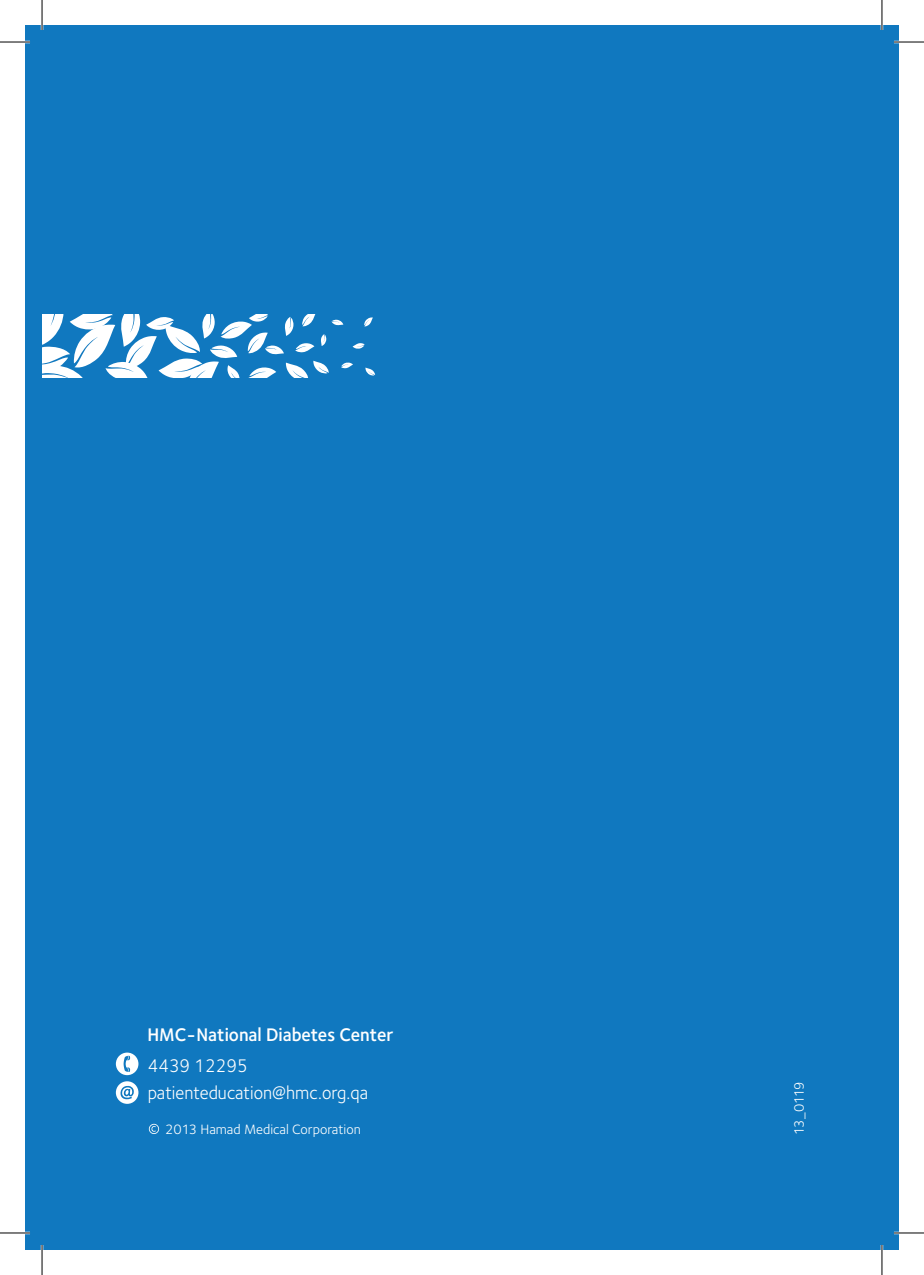
<style>
.page{position:relative;width:924px;height:1275px;background:#fff}
.page>*{position:absolute;margin:0;border:0;box-sizing:border-box;transform-origin:0 0}
.Body_Texts_2{font:18.8px "Foundry Sterling";color:#fff;scale:.95 1}
.Body_Texts_2-2{font:600 18.8px "Foundry Sterling";color:#fff;scale:.95 1}
.Inner_-_Body_Structu{font:14px "Foundry Sterling";color:#fff}
</style>
<div class="page">
<div style="left:26px;top:25px;width:872px;height:1225px;background:#1078bf"></div>
<svg style="left:43px;top:314px;width:332px;height:64px"></svg>
<svg style="left:149px;top:1123px;width:10px;height:11px"></svg>
<div style="left:116px;top:1081px;width:22px;height:22px;background:#fff;border-radius:50%"></div>
<svg style="left:120px;top:1085px;width:14px;height:14px"></svg>
<div style="left:116px;top:1052px;width:22px;height:23px;background:#fff;border-radius:50%"></div>
<svg style="left:123px;top:1055px;width:7px;height:17px"></svg>
<hr style="left:0;top:41px;width:30px;height:2px;background:#fff">
<hr style="left:893px;top:41px;width:30px;height:2px;background:#fff">
<hr style="left:0;top:1231px;width:30px;height:3px;background:#fff">
<hr style="left:893px;top:1231px;width:30px;height:3px;background:#fff">
<hr style="left:41px;top:0;width:2px;height:30px;background:#fff">
<hr style="left:41px;top:1245px;width:2px;height:30px;background:#fff">
<hr style="left:880px;top:0;width:2px;height:30px;background:#fff">
<hr style="left:880px;top:1245px;width:2px;height:30px;background:#fff">
<hr style="left:0;top:42px;width:30px;height:1px;background:#000">
<hr style="left:893px;top:42px;width:30px;height:1px;background:#000">
<hr style="left:0;top:1232px;width:30px;height:1px;background:#000">
<hr style="left:893px;top:1232px;width:30px;height:1px;background:#000">
<hr style="left:42px;top:0;width:1px;height:30px;background:#000">
<hr style="left:42px;top:1245px;width:1px;height:30px;background:#000">
<hr style="left:881px;top:0;width:1px;height:30px;background:#000">
<hr style="left:881px;top:1245px;width:1px;height:30px;background:#000">
<p class="Body_Texts_2-2" style="left:147px;top:1023px;width:260px">HMC - National Diabetes Center</p>
<p class="Body_Texts_2" style="left:148px;top:1055px;width:107px">4439 12295</p>
<p class="Body_Texts_2" style="left:148px;top:1081px;width:233px">patienteducation@hmc.org.qa</p>
<p class="Inner_-_Body_Structu" style="left:165px;top:1120px;width:197px">2013 Hamad Medical Corporation</p>
<p class="Inner_-_Body_Structu" style="left:790px;top:1135px;width:55px;rotate:-90deg">13_0119</p>
</div>
